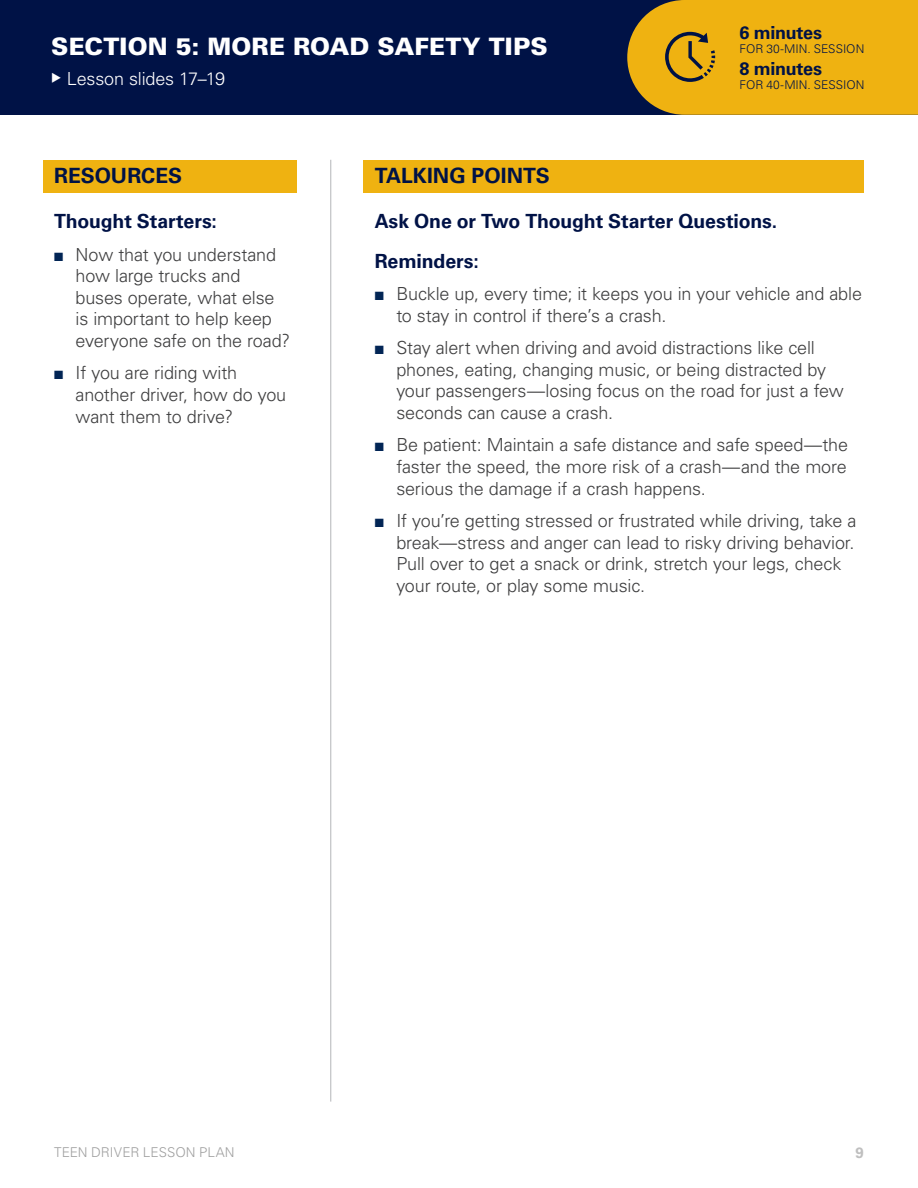
<style>
.page{position:relative;width:918px;height:1188px;background:#fff}
.page>*{position:absolute;margin:0;border:0;box-sizing:border-box;transform-origin:0 0}
.t1{font:900 24px "Univers LT Std";letter-spacing:.005em;color:#fff}
.t2{font:700 21px "Univers LT Std";color:#001246}
.t3{font:700 19.5px "Univers LT Std";letter-spacing:-.005em;color:#001246}
.t4{font:300 18px/21.6px "Univers LT Std";letter-spacing:-.01em;color:#3e3e3f}
.t5{font:300 18px "Univers LT Std";letter-spacing:-.01em;color:#fff}
.t6{font:700 18px "Univers LT Std";letter-spacing:-.015em;color:#001246}
.t7{font:700 15px "Univers LT Std";color:#bfbfbf}
.t8{font:300 13.5px "Univers LT Std";letter-spacing:.005em;color:#9f9f9f}
.t9{font:300 12px "Univers LT Std";color:#001246}
.t10{font:12px "Zapf Dingbats ITC";color:#022555}
</style>
<div class="page">
<div style="left:43px;top:160px;width:254px;height:32px;background:#efb211"></div>
<div style="left:364px;top:160px;width:500px;height:32px;background:#efb211"></div>
<div style="left:0;top:0;width:918px;height:115px;background:#001246"></div>
<hr style="left:330px;top:160px;width:1px;height:942px;background:#bcbdc0">
<svg style="left:627px;top:0;width:291px;height:115px"></svg>
<h1 class="t1" style="left:51px;top:32px;width:498px">SECTION 5: MORE ROAD SAFETY TIPS</h1>
<p class="t5" style="left:51px;top:68px;width:175px">◆ Lesson slides 17–19</p>
<p class="t6" style="left:740px;top:22px;width:84px">6 minutes</p>
<p class="t9" style="left:740px;top:42px;width:126px">FOR 30-MIN. SESSION</p>
<p class="t6" style="left:740px;top:58px;width:84px">8 minutes</p>
<p class="t9" style="left:740px;top:78px;width:126px">FOR 40-MIN. SESSION</p>
<h2 class="t2" style="left:54px;top:164px;width:130px">RESOURCES</h2>
<h3 class="t3" style="left:54px;top:210px;width:164px">Thought Starters:</h3>
<p class="t10" style="left:54px;top:251px;width:11px">■</p>
<p class="t4" style="left:76px;top:243px;width:216px">Now that you understand how large trucks and buses operate, what else is important to help keep everyone safe on the road?</p>
<p class="t10" style="left:54px;top:370px;width:11px">■</p>
<p class="t4" style="left:76px;top:362px;width:212px">If you are riding with another driver, how do you want them to drive?</p>
<h2 class="t2" style="left:375px;top:164px;width:177px">TALKING POINTS</h2>
<h3 class="t3" style="left:375px;top:210px;width:404px">Ask One or Two Thought Starter Questions.</h3>
<h3 class="t3" style="left:375px;top:250px;width:106px">Reminders:</h3>
<p class="t10" style="left:375px;top:290px;width:11px">■</p>
<p class="t4" style="left:396px;top:283px;width:467px">Buckle up, every time; it keeps you in your vehicle and able to stay in control if there’s a crash.</p>
<p class="t10" style="left:375px;top:344px;width:11px">■</p>
<p class="t4" style="left:396px;top:337px;width:449px">Stay alert when driving and avoid distractions like cell phones, eating, changing music, or being distracted by your passengers—losing focus on the road for just a few seconds can cause a crash.</p>
<p class="t10" style="left:375px;top:442px;width:11px">■</p>
<p class="t4" style="left:396px;top:434px;width:453px;text-align:justify">Be patient: Maintain a safe distance and safe speed—the faster the speed, the more risk of a crash—and the more serious the damage if a crash happens.</p>
<p class="t10" style="left:375px;top:517px;width:11px">■</p>
<p class="t4" style="left:396px;top:510px;width:462px">If you’re getting stressed or frustrated while driving, take a break—stress and anger can lead to risky driving behavior.<br>Pull over to get a snack or drink, stretch your legs, check your route, or play some music.</p>
<p class="t8" style="left:54px;top:1144px;width:182px">TEEN DRIVER LESSON PLAN</p>
<p class="t7" style="left:856px;top:1144px;width:10px">9</p>
</div>
